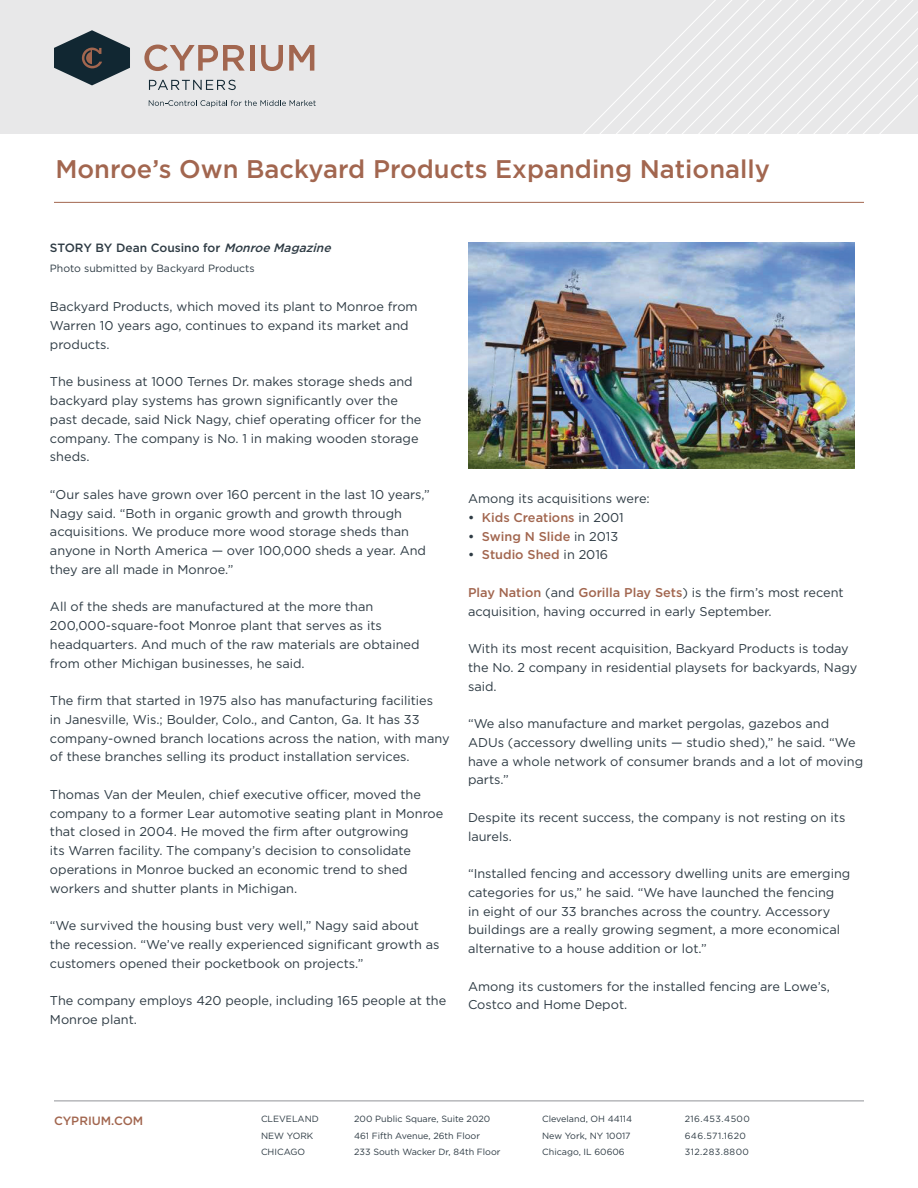
<style>
.page{position:relative;width:918px;height:1188px;background:#fff}
.page>*{position:absolute;margin:0;border:0;box-sizing:border-box;transform-origin:0 0}
.t1{font:500 25.5px "Gotham";color:#a2664f}
.t2{font:12.75px/18.8px "Gotham";color:#2e3b44}
.t3{font:500 12.75px "Gotham";color:#a2664f}
.t4{font:500 12px "Gotham";color:#2e3b44}
.t5{font:500 12px "Gotham";color:#a2664f}
.t6{font:10.5px "Gotham";color:#2e3b44}
.t7{font:9px/16.5px "Gotham";color:#2e3b44}
.t8{font:9px/16.5px "Gotham";letter-spacing:.05em;color:#2e3b44}
.s1{font-style:italic}
.s2{color:#2e3b44}
.s3{font-weight:400;color:#2e3b44}
.s4{font-weight:500;color:#a2664f}
</style>
<div class="page">
<hr style="left:54px;top:1101px;width:810px;height:1px;background:#929498">
<hr style="left:54px;top:202px;width:810px;height:1px;background:#a2664f">
<div style="left:0;top:0;width:918px;height:134px;background:#e8e8e9"></div>
<svg style="left:583px;top:0;width:335px;height:134px"></svg>
<svg style="left:149px;top:80px;width:87px;height:10px"></svg>
<svg style="left:144px;top:45px;width:101px;height:26px"></svg>
<div style="left:250px;top:45px;width:5px;height:26px;background:#a2664f"></div>
<svg style="left:261px;top:45px;width:22px;height:26px"></svg>
<svg style="left:289px;top:45px;width:25px;height:26px"></svg>
<svg style="left:54px;top:30px;width:76px;height:55px"></svg>
<svg style="left:149px;top:100px;width:167px;height:7px"></svg>
<img style="left:468px;top:243px;width:386px;height:226px">
<h1 class="t1" style="left:55px;top:155px;width:716px">Monroe’s Own Backyard Products Expanding Nationally</h1>
<p class="t4" style="left:50px;top:241px;width:286px">STORY BY Dean Cousino for <span class="s1">Monroe Magazine</span></p>
<p class="t6" style="left:50px;top:263px;width:206px">Photo submitted by Backyard Products</p>
<p class="t2" style="left:50px;top:298px;width:369px">Backyard Products, which moved its plant to Monroe from<br>Warren 10 years ago, continues to expand its market and products.</p>
<p class="t2" style="left:50px;top:373px;width:373px">The business at 1000 Ternes Dr. makes storage sheds and backyard play systems has grown significantly over the past decade, said Nick Nagy, chief operating officer for the company. The company is No. 1 in making wooden storage sheds.</p>
<p class="t2" style="left:50px;top:485px;width:381px">“Our sales have grown over 160 percent in the last 10 years,” Nagy said. “Both in organic growth and growth through acquisitions. We produce more wood storage sheds than anyone in North America — over 100,000 sheds a year. And they are all made in Monroe.”</p>
<p class="t2" style="left:50px;top:598px;width:371px">All of the sheds are manufactured at the more than 200,000-square-foot Monroe plant that serves as its headquarters. And much of the raw materials are obtained from other Michigan businesses, he said.</p>
<p class="t2" style="left:50px;top:691px;width:401px">The firm that started in 1975 also has manufacturing facilities<br>in Janesville, Wis.; Boulder, Colo., and Canton, Ga. It has 33 company-owned branch locations across the nation, with many of these branches selling its product installation services.</p>
<p class="t2" style="left:50px;top:785px;width:395px">Thomas Van der Meulen, chief executive officer, moved the company to a former Lear automotive seating plant in Monroe that closed in 2004. He moved the firm after outgrowing<br>its Warren facility. The company’s decision to consolidate operations in Monroe bucked an economic trend to shed workers and shutter plants in Michigan.</p>
<p class="t2" style="left:50px;top:916px;width:391px">“We survived the housing bust very well,” Nagy said about the recession. “We’ve really experienced significant growth as customers opened their pocketbook on projects.”</p>
<p class="t2" style="left:50px;top:991px;width:398px">The company employs 420 people, including 165 people at the<br>Monroe plant.</p>
<p class="t2" style="left:468px;top:489px;width:183px">Among its acquisitions were:</p>
<p class="t3" style="left:468px;top:510px;width:157px"><span class="s2">•</span> Kids Creations <span class="s3">in 2001</span></p>
<p class="t3" style="left:468px;top:529px;width:152px"><span class="s2">•</span> Swing N Slide <span class="s3">in 2013</span></p>
<p class="t3" style="left:468px;top:548px;width:142px"><span class="s2">•</span> Studio Shed <span class="s3">in 2016</span></p>
<p class="t2" style="left:468px;top:583px;width:377px"><span class="s4">Play Nation</span> (and <span class="s4">Gorilla Play Sets</span>) is the firm’s most recent acquisition, having occurred in early September.</p>
<p class="t2" style="left:468px;top:639px;width:391px">With its most recent acquisition, Backyard Products is today the No. 2 company in residential playsets for backyards, Nagy said.</p>
<p class="t2" style="left:468px;top:714px;width:397px">“We also manufacture and market pergolas, gazebos and ADUs (accessory dwelling units — studio shed),” he said. “We have a whole network of consumer brands and a lot of moving parts.”</p>
<p class="t2" style="left:468px;top:808px;width:379px">Despite its recent success, the company is not resting on its laurels.</p>
<p class="t2" style="left:468px;top:864px;width:384px">“Installed fencing and accessory dwelling units are emerging categories for us,” he said. “We have launched the fencing<br>in eight of our 33 branches across the country. Accessory buildings are a really growing segment, a more economical alternative to a house addition or lot.”</p>
<p class="t2" style="left:468px;top:977px;width:364px">Among its customers for the installed fencing are Lowe’s,<br>Costco and Home Depot.</p>
<p class="t5" style="left:54px;top:1113px;width:91px">CYPRIUM.COM</p>
<p class="t7" style="left:261px;top:1111px;width:59px">CLEVELAND<br>NEW YORK<br>CHICAGO</p>
<p class="t7" style="left:354px;top:1111px;width:148px">200 Public Square, Suite 2020<br>461 Fifth Avenue, 26th Floor<br>233 South Wacker Dr, 84th Floor</p>
<p class="t7" style="left:542px;top:1111px;width:92px">Cleveland, OH 44114<br>New York, NY 10017<br>Chicago, IL 60606</p>
<p class="t8" style="left:685px;top:1111px;width:67px">216.453.4500<br>646.571.1620<br>312.283.8800</p>
</div>
